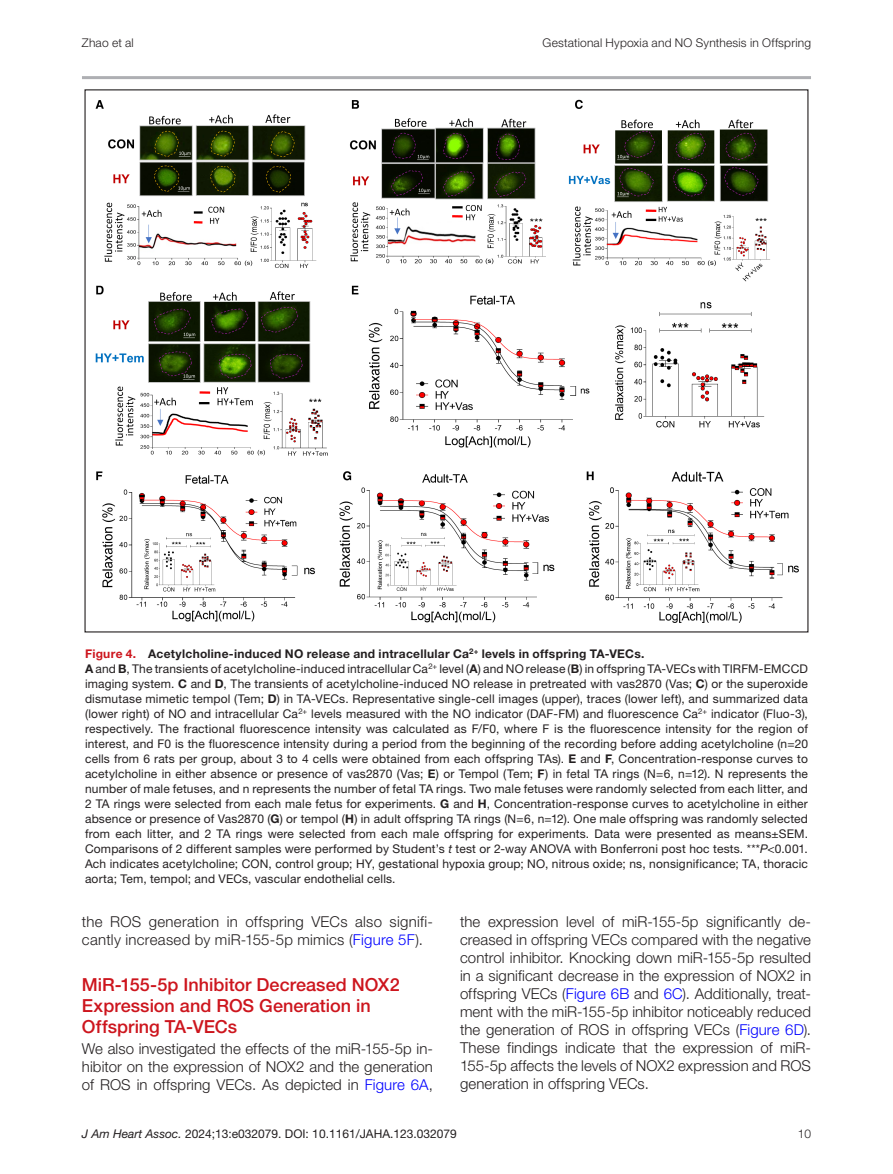
<style>
.page{position:relative;width:893px;height:1174px;background:#fff}
.page>*{position:absolute;margin:0;border:0;box-sizing:border-box;transform-origin:0 0}
.t1{font:500 18px/21px "Helvetica Neue LT Std";color:#cd151d}
.t2{font:300 15px/18px "Helvetica Neue LT Std";letter-spacing:.01em;color:#231f20;text-align:justify}
.t3{font:12px/15px "Helvetica Neue LT Std";letter-spacing:.015em;color:#231f20}
.t4{font:300 12px "Helvetica Neue LT Std";letter-spacing:.015em;color:#231f20}
.s1{font-weight:700;color:#cd151d}
.s2{font-weight:700}
.s3{font-style:italic}
.s4{color:#00f}
</style>
<div class="page">
<img style="left:95px;top:99px;width:704px;height:524px">
<hr style="left:82px;top:76px;width:729px;height:3px;background:#aeafb3">
<p class="t4" style="left:82px;top:35px;width:53px">Zhao et al</p>
<p class="t4" style="left:543px;top:35px;width:270px">Gestational Hypoxia and NO Synthesis in Offspring</p>
<p class="t3" style="left:85px;top:646px;width:724px"><span class="s1">Figure 4.</span> <span class="s2">Acetylcholine-induced NO release and intracellular Ca</span><sup>2+</sup> <span class="s2">levels in offspring TA-VECs.<br>A</span> and <span class="s2">B</span>, The transients of acetylcholine-induced intracellular Ca<sup>2+</sup> level (<span class="s2">A</span>) and NO release (<span class="s2">B</span>) in offspring TA-VECs with TIRFM-EMCCD imaging system. <span class="s2">C</span> and <span class="s2">D</span>, The transients of acetylcholine-induced NO release in pretreated with vas2870 (Vas; <span class="s2">C</span>) or the superoxide dismutase mimetic tempol (Tem; <span class="s2">D</span>) in TA-VECs. Representative single-cell images (upper), traces (lower left), and summarized data (lower right) of NO and intracellular Ca<sup>2+</sup> levels measured with the NO indicator (DAF-FM) and fluorescence Ca<sup>2+</sup> indicator (Fluo-3), respectively. The fractional fluorescence intensity was calculated as F/F0, where F is the fluorescence intensity for the region of interest, and F0 is the fluorescence intensity during a period from the beginning of the recording before adding acetylcholine (n=20 cells from 6 rats per group, about 3 to 4 cells were obtained from each offspring TAs). <span class="s2">E</span> and <span class="s2">F</span>, Concentration-response curves to acetylcholine in either absence or presence of vas2870 (Vas; <span class="s2">E</span>) or Tempol (Tem; <span class="s2">F</span>) in fetal TA rings (N=6, n=12). N represents the number of male fetuses, and n represents the number of fetal TA rings. Two male fetuses were randomly selected from each litter, and 2 TA rings were selected from each male fetus for experiments. <span class="s2">G</span> and <span class="s2">H</span>, Concentration-response curves to acetylcholine in either absence or presence of Vas2870 (<span class="s2">G</span>) or tempol (<span class="s2">H</span>) in adult offspring TA rings (N=6, n=12). One male offspring was randomly selected from each litter, and 2 TA rings were selected from each male offspring for experiments. Data were presented as means±SEM.<br>Comparisons of 2 different samples were performed by Student’s <span class="s3">t</span> test or 2-way ANOVA with Bonferroni post hoc tests. ***<span class="s3">P</span>&lt;0.001.<br>Ach indicates acetylcholine; CON, control group; HY, gestational hypoxia group; NO, nitrous oxide; ns, nonsignificance; TA, thoracic aorta; Tem, tempol; and VECs, vascular endothelial cells.</p>
<p class="t2" style="left:82px;top:912px;width:352px">the ROS generation in offspring VECs also signifi&shy;cantly increased by miR-155-5p mimics (<span class="s4">Figure 5F</span>).</p>
<h1 class="t1" style="left:82px;top:974px;width:319px">MiR-155-5p Inhibitor Decreased NOX2<br>Expression and ROS Generation in<br>Offspring TA-VECs</h1>
<p class="t2" style="left:82px;top:1038px;width:353px">We also investigated the effects of the miR-155-5p in&shy;hibitor on the expression of NOX2 and the generation of ROS in offspring VECs. As depicted in <span class="s4">Figure 6A</span>,</p>
<p class="t2" style="left:460px;top:912px;width:353px">the expression level of miR-155-5p significantly de&shy;creased in offspring VECs compared with the negative control inhibitor. Knocking down miR-155-5p resulted in a significant decrease in the expression of NOX2 in offspring VECs (<span class="s4">Figure 6B</span> and <span class="s4">6C</span>). Additionally, treat&shy;ment with the miR-155-5p inhibitor noticeably reduced the generation of ROS in offspring VECs (<span class="s4">Figure 6D</span>).<br>These findings indicate that the expression of miR-155-5p affects the levels of NOX2 expression and ROS generation in offspring VECs.</p>
<p class="t3" style="left:82px;top:1126px;width:376px"><span class="s3">J Am Heart Assoc.</span> 2024;13:e032079. DOI: 10.1161/JAHA.123.032079</p>
<p class="t4" style="left:798px;top:1126px;width:15px">10</p>
</div>
